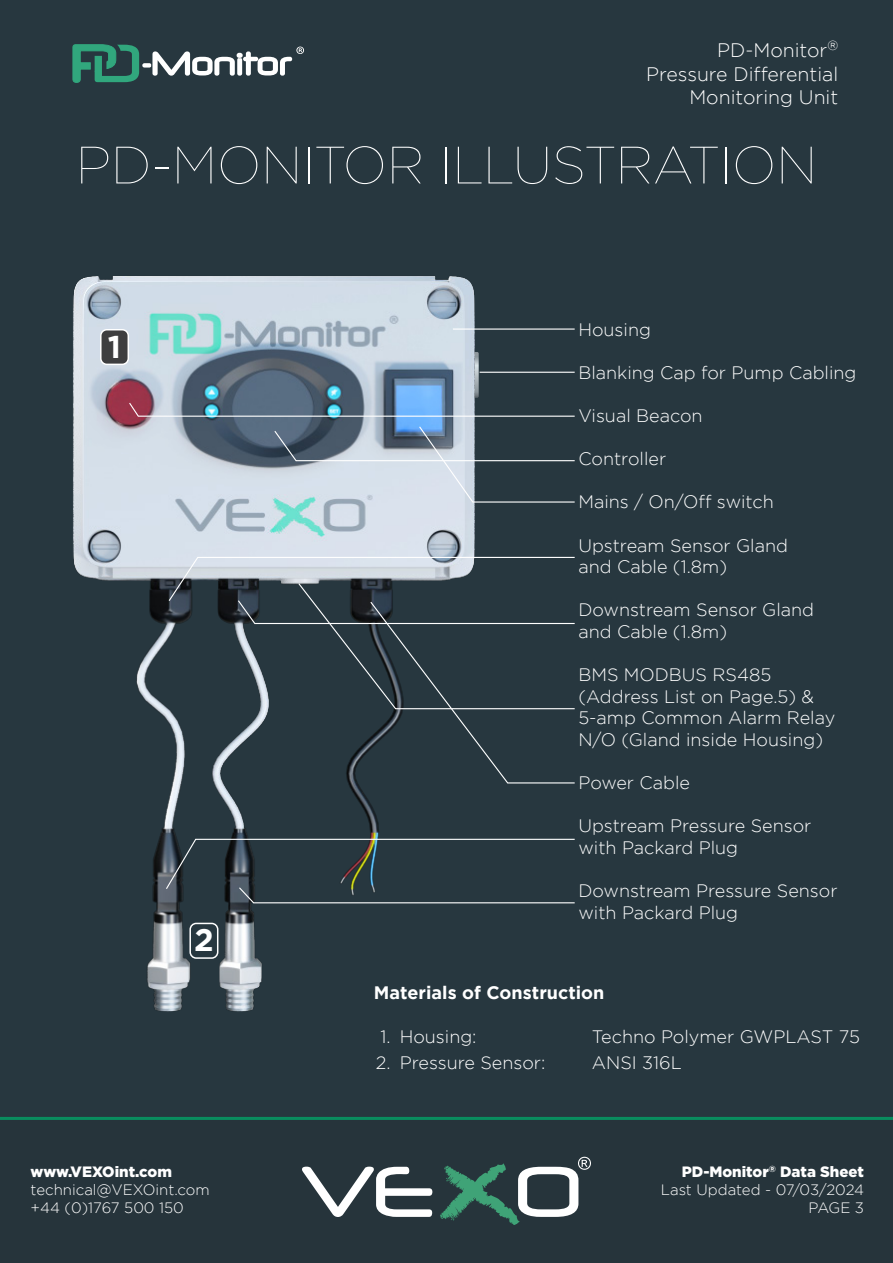
<style>
.page{position:relative;width:893px;height:1263px;background:#fff}
.page>*{position:absolute;margin:0;border:0;box-sizing:border-box;transform-origin:0 0}
.t1{font:100 52.5px "Gotham";color:#fff}
.t2{font:700 31.5px "Gotham";color:#fff}
.t3{font:300 19.5px/23.4px "Gotham";color:#fff;text-align:right}
.t4{font:300 18px/21.6px "Gotham";color:#fff}
.t5{font:700 18px "Gotham";color:#fff}
.t6{font:300 15px/18px "Gotham";color:#fff}
.t7{font:900 15px "Gotham";color:#fff}
.s1{font-weight:900}
</style>
<div class="page">
<div style="left:0;top:0;width:893px;height:1117px;background:#27373f"></div>
<div style="left:0;top:1118px;width:893px;height:145px;background:#26343b"></div>
<svg style="left:302px;top:1166px;width:130px;height:51px"></svg>
<svg style="left:440px;top:1157px;width:151px;height:68px"></svg>
<hr style="left:0;top:1117px;width:893px;height:3px;background:#00ab6b">
<svg style="left:73px;top:44px;width:231px;height:39px;background:#4e6c6a"></svg>
<img style="left:65px;top:271px;width:413px;height:746px">
<div style="left:101px;top:330px;width:27px;height:34px;background:#3e3e3f;border-radius:6px"></div>
<div style="left:100px;top:329px;width:29px;height:36px;border:2px solid #fff;border-radius:6px"></div>
<div style="left:189px;top:923px;width:29px;height:36px;border:2px solid #fff;border-radius:6px"></div>
<hr style="left:453px;top:328px;width:122px;height:2px;background:#fff">
<svg style="left:128px;top:352px;width:448px;height:65px;background:#6f7f90"></svg>
<svg style="left:273px;top:425px;width:303px;height:78px;background:#818f9a"></svg>
<svg style="left:168px;top:556px;width:408px;height:228px;background:#3b4951"></svg>
<svg style="left:165px;top:838px;width:411px;height:66px;background:#313f47"></svg>
<p class="t3" style="left:646px;top:39px;width:194px">PD-Monitor<sup>®<br></sup>Pressure Differential<br>Monitoring Unit</p>
<h1 class="t1" style="left:76px;top:137px;width:743px">PD-MONITOR ILLUSTRATION</h1>
<h2 class="t2" style="left:108px;top:328px;width:15px">1</h2>
<h2 class="t2" style="left:194px;top:922px;width:21px">2</h2>
<p class="t7" style="left:31px;top:1163px;width:143px">www.VEXOint.com</p>
<p class="t6" style="left:31px;top:1181px;width:181px">technical@VEXOint.com +44 (0)1767 500 150</p>
<p class="t4" style="left:578px;top:318px;width:74px">Housing</p>
<p class="t4" style="left:578px;top:361px;width:279px">Blanking Cap for Pump Cabling</p>
<p class="t4" style="left:578px;top:404px;width:126px">Visual Beacon</p>
<p class="t4" style="left:578px;top:448px;width:89px">Controller</p>
<p class="t4" style="left:578px;top:491px;width:197px">Mains / On/Off switch</p>
<p class="t4" style="left:578px;top:534px;width:211px">Upstream Sensor Gland and Cable (1.8m)</p>
<p class="t4" style="left:578px;top:599px;width:237px">Downstream Sensor Gland and Cable (1.8m)</p>
<p class="t4" style="left:578px;top:664px;width:258px">BMS MODBUS RS485 (Address List on Page.5) &amp;<br>5-amp Common Alarm Relay<br>N/O (Gland inside Housing)</p>
<p class="t4" style="left:578px;top:772px;width:113px">Power Cable</p>
<p class="t4" style="left:578px;top:815px;width:235px">Upstream Pressure Sensor with Packard Plug</p>
<p class="t4" style="left:578px;top:880px;width:261px">Downstream Pressure Sensor with Packard Plug</p>
<p class="t5" style="left:374px;top:982px;width:232px">Materials of Construction</p>
<p class="t4" style="left:376px;top:1024px;width:16px;line-height:25.5px">1.<br>2.</p>
<p class="t4" style="left:592px;top:1024px;width:269px;line-height:25.5px">Techno Polymer GWPLAST 75<br>ANSI 316L</p>
<p class="t4" style="left:400px;top:1024px;width:147px;line-height:25.5px">Housing:<br>Pressure Sensor:</p>
<p class="t6" style="left:661px;top:1163px;width:205px;text-align:right"><span class="s1">PD-Monitor</span><sup>®</sup> <span class="s1">Data Sheet<br></span>Last Updated - 07/03/2024<br>PAGE 3</p>
</div>
